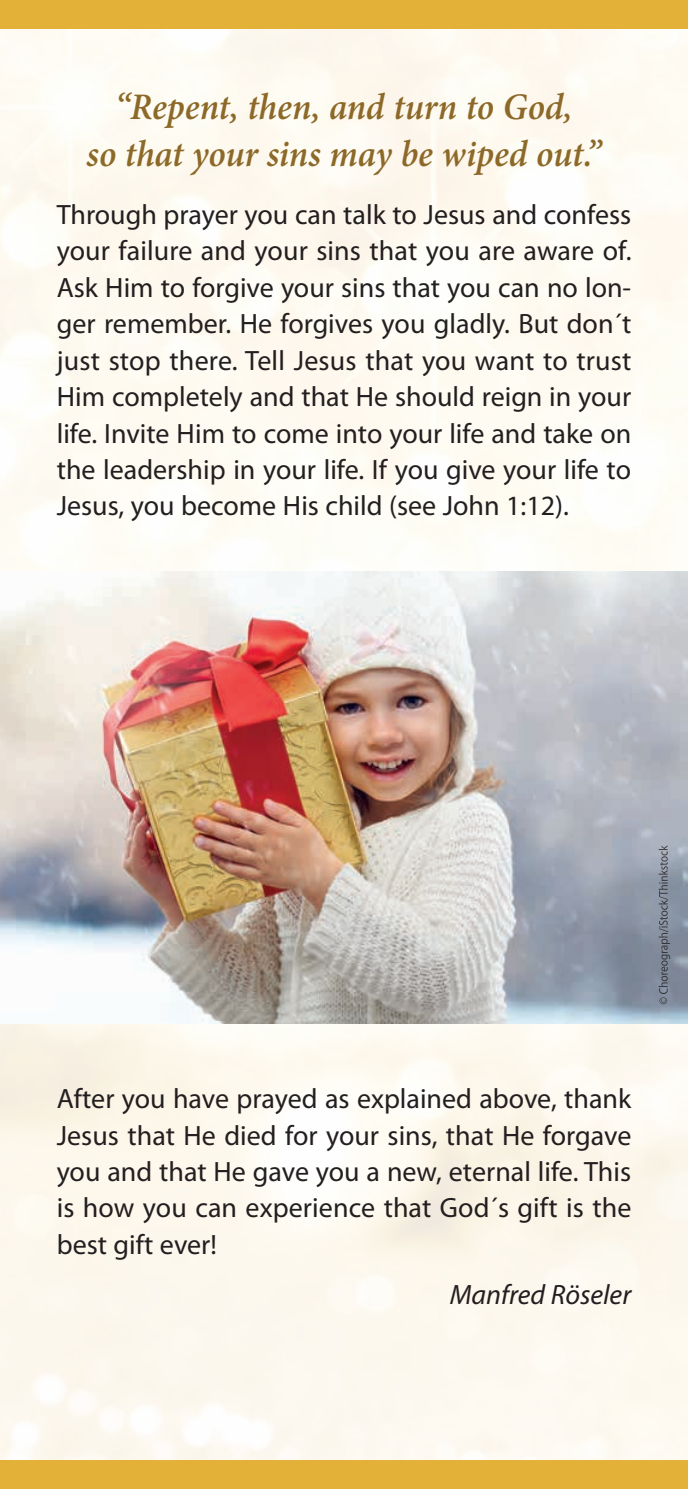
<style>
.page{position:relative;width:688px;height:1489px;background:#fff}
.page>*{position:absolute;margin:0;border:0;box-sizing:border-box;transform-origin:0 0}
.t1{font:italic 600 37.5px/47px "Minion Pro";letter-spacing:-.005em;color:#8c6928;text-align:center;scale:.95 1}
.t2{font:28px/36.5px "Myriad Pro";color:#231f20;text-align:justify}
.t3{font:italic 28px "Myriad Pro";color:#231f20}
</style>
<div class="page">
<img style="left:0;top:28px;width:687px;height:1432px">
<div style="left:0;top:0;width:687px;height:28px;background:#e3b137"></div>
<div style="left:0;top:1460px;width:687px;height:28px;background:#e3b137"></div>
<svg style="left:687px;top:1196px;width:1px;height:28px"></svg>
<img style="left:0;top:571px;width:687px;height:452px">
<svg style="left:658px;top:845px;width:12px;height:159px;background:#7a818e"></svg>
<h1 class="t1" style="left:86px;top:83px;width:543px">“Repent, then, and turn to God,<br>so that your sins may be wiped out.”</h1>
<p class="t2" style="left:57px;top:196px;width:576px">Through prayer you can talk to Jesus and confess your failure and your sins that you are aware of.<br>Ask Him to forgive your sins that you can no lon&shy;ger remember. He forgives you gladly. But don´t just stop there. Tell Jesus that you want to trust Him completely and that He should reign in your life. Invite Him to come into your life and take on the leadership in your life. If you give your life to Jesus, you become His child (see John 1:12).</p>
<p class="t2" style="left:57px;top:1080px;width:576px">After you have prayed as explained above, thank Jesus that He died for your sins, that He forgave you and that He gave you a new, eternal life. This is how you can experience that God´s gift is the best gift ever!</p>
<p class="t3" style="left:449px;top:1277px;width:183px">Manfred Röseler</p>
</div>
